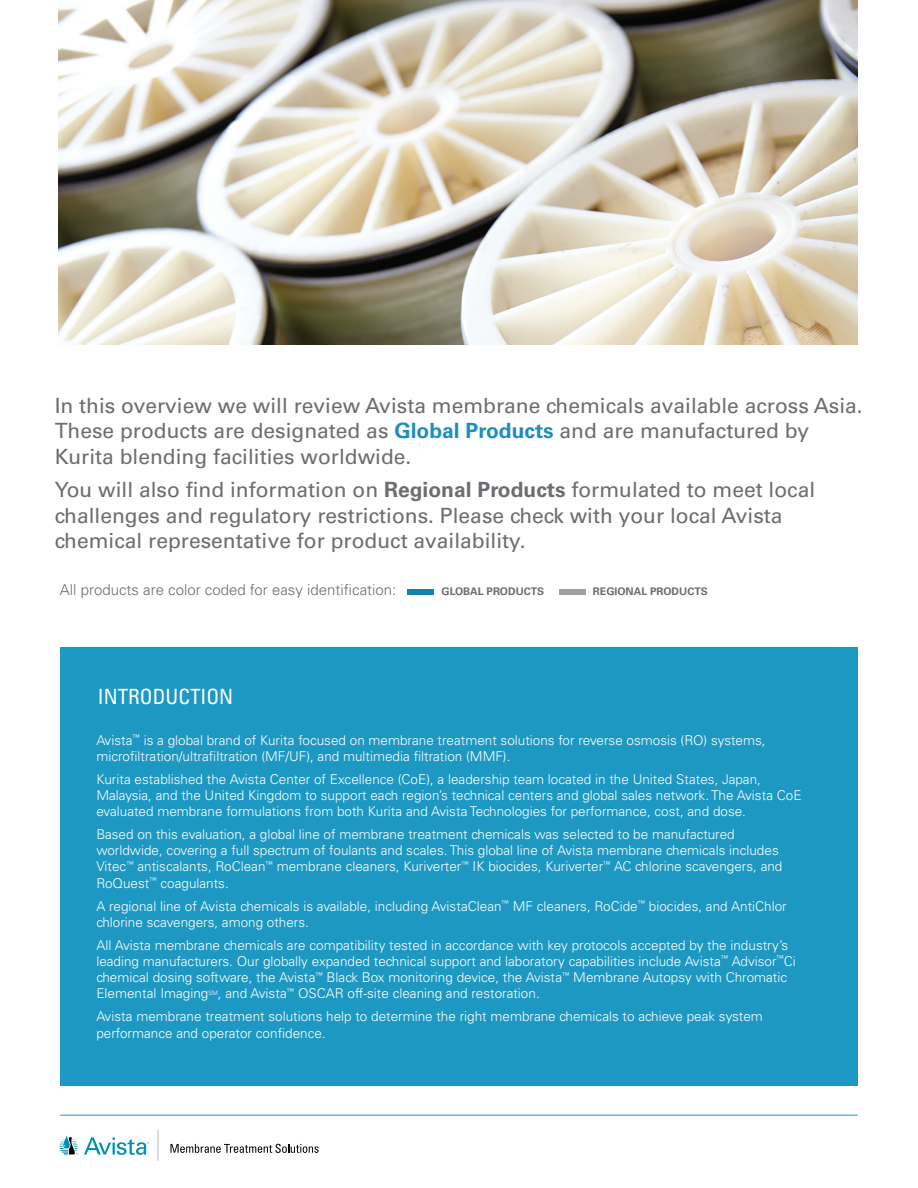
<style>
.page{position:relative;width:918px;height:1188px;background:#fff}
.page>*{position:absolute;margin:0;border:0;box-sizing:border-box;transform-origin:0 0}
.t1{font:21px/25.2px "Univers LT Std";color:#6c6d70}
.t2{font:condensed 21px "Univers LT Std";color:#fff}
.t3{font:300 15px "Univers LT Std";color:#6c6d70}
.t4{font:300 13.5px/16.2px "Univers LT Std";color:#fff}
.t5{font:700 10.5px "Univers LT Std";color:#6c6d70}
.s1{font-weight:700;color:#1f8ebe}
.s2{font-weight:700}
</style>
<div class="page">
<img style="left:58px;top:0;width:800px;height:345px">
<div style="left:60px;top:648px;width:798px;height:438px;background:#1d98c3"></div>
<hr style="left:60px;top:1115px;width:798px;height:1px;background:#1d98c3">
<div style="left:407px;top:589px;width:27px;height:5px;background:#1082ab"></div>
<div style="left:559px;top:589px;width:27px;height:5px;background:#9d9fa2"></div>
<svg style="left:170px;top:1144px;width:149px;height:9px"></svg>
<hr style="left:158px;top:1129px;width:1px;height:32px;background:#babcbe">
<svg style="left:59px;top:1136px;width:19px;height:19px"></svg>
<svg style="left:84px;top:1137px;width:65px;height:18px"></svg>
<h1 class="t1" style="left:55px;top:393px;width:809px">In this overview we will review Avista membrane chemicals available across Asia.<br>These products are designated as <span class="s1">Global Products</span> and are manufactured by<br>Kurita blending facilities worldwide.</h1>
<h1 class="t1" style="left:55px;top:477px;width:762px">You will also find information on <span class="s2">Regional Products</span> formulated to meet local challenges and regulatory restrictions. Please check with your local Avista chemical representative for product availability.</h1>
<p class="t3" style="left:60px;top:580px;width:338px">All products are color coded for easy identification:</p>
<p class="t5" style="left:442px;top:585px;width:104px">GLOBAL PRODUCTS</p>
<p class="t5" style="left:593px;top:585px;width:116px">REGIONAL PRODUCTS</p>
<h1 class="t2" style="left:98px;top:683px;width:137px">INTRODUCTION</h1>
<p class="t4" style="left:96px;top:732px;width:671px">Avista<sup>™</sup> is a global brand of Kurita focused on membrane treatment solutions for reverse osmosis (RO) systems, microfiltration/ultrafiltration (MF/UF), and multimedia filtration (MMF).</p>
<p class="t4" style="left:96px;top:771px;width:707px">Kurita established the Avista Center of Excellence (CoE), a leadership team located in the United States, Japan,<br>Malaysia, and the United Kingdom to support each region’s technical centers and global sales network. The Avista CoE evaluated membrane formulations from both Kurita and Avista Technologies for performance, cost, and dose.</p>
<p class="t4" style="left:96px;top:826px;width:688px">Based on this evaluation, a global line of membrane treatment chemicals was selected to be manufactured worldwide, covering a full spectrum of foulants and scales. This global line of Avista membrane chemicals includes Vitec<sup>™</sup> antiscalants, RoClean<sup>™</sup> membrane cleaners, Kuriverter<sup>™</sup> IK biocides, Kuriverter<sup>™</sup> AC chlorine scavengers, and RoQuest<sup>™</sup> coagulants.</p>
<p class="t4" style="left:96px;top:898px;width:692px">A regional line of Avista chemicals is available, including AvistaClean<sup>™</sup> MF cleaners, RoCide<sup>™</sup> biocides, and AntiChlor chlorine scavengers, among others.</p>
<p class="t4" style="left:96px;top:937px;width:701px">All Avista membrane chemicals are compatibility tested in accordance with key protocols accepted by the industry’s leading manufacturers. Our globally expanded technical support and laboratory capabilities include Avista<sup>™</sup> Advisor<sup>™</sup>Ci chemical dosing software, the Avista<sup>™</sup> Black Box monitoring device, the Avista<sup>™</sup> Membrane Autopsy with Chromatic Elemental Imaging<sup>SM</sup>, and Avista<sup>™</sup> OSCAR off-site cleaning and restoration.</p>
<p class="t4" style="left:96px;top:1008px;width:668px">Avista membrane treatment solutions help to determine the right membrane chemicals to achieve peak system performance and operator confidence.</p>
</div>
